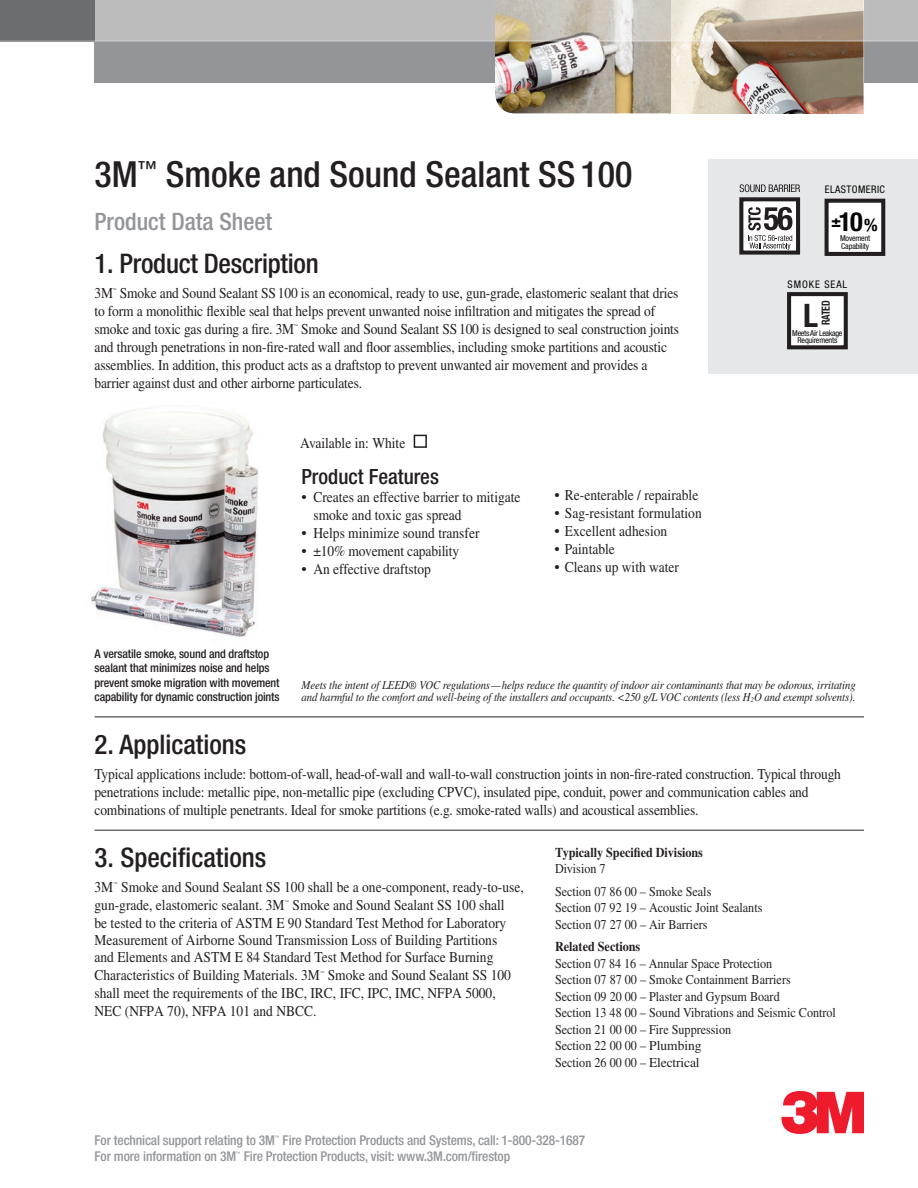
<style>
.page{position:relative;width:918px;height:1188px;background:#fff}
.page>*{position:absolute;margin:0;border:0;box-sizing:border-box;transform-origin:0 0}
.t1{font:500 condensed 36px "Helvetica Neue";color:#231f20}
.t2{font:700 condensed 32.4px "Helvetica Neue";color:#231f20}
.t3{font:500 condensed 27px "Helvetica Neue";color:#231f20}
.t4{font:700 condensed 26.4px "Helvetica Neue";color:#040503}
.t5{font:500 condensed 24px "Helvetica Neue";color:#939598}
.t6{font:500 condensed 21px "Helvetica Neue";color:#231f20}
.t7{font:15px/18px "Times";letter-spacing:-.01em;color:#231f20;scale:.9 1}
.t8{font:15px/18px "Times";letter-spacing:-.01em;color:#231f20}
.t9{font:13.5px/16.5px "Times";color:#231f20;scale:.9 1}
.t10{font:500 condensed 13.5px "Helvetica Neue";letter-spacing:-.01em;color:#939598}
.t11{font:700 13.5px "Times";color:#231f20;scale:.9 1}
.t12{font:italic 12px/12px "Times";letter-spacing:-.01em;color:#231f20;scale:.9 1}
.t13{font:500 condensed 12px/14.4px "Helvetica Neue";letter-spacing:-.01em;color:#231f20}
.t14{font:700 condensed 11.25px "Helvetica Neue";letter-spacing:-.03em;color:#231f20;scale:.88 1}
.t15{font:condensed 10.5px "Helvetica Neue";letter-spacing:.04em;color:#040503}
.t16{font:condensed 10.5px "Helvetica Neue";letter-spacing:.09em;color:#040503}
.t17{font:condensed 8.1px/7.5px "Helvetica Neue";letter-spacing:-.02em;color:#040503;text-align:center}
.t18{font:500 condensed 4.8px "Helvetica Neue";color:#939598}
.t19{font:4.2px "Times";color:#231f20;scale:.9 1}
.s1{font-size:16.8px}
.s2{font-size:17.4px}
</style>
<div class="page">
<div style="left:708px;top:159px;width:210px;height:214px;background:#e6e7e9"></div>
<div style="left:789px;top:294px;width:57px;height:53px;background:#fff"></div>
<div style="left:787px;top:292px;width:61px;height:57px;border:4px solid #231f20"></div>
<div style="left:827px;top:201px;width:56px;height:53px;background:#fff"></div>
<div style="left:825px;top:199px;width:60px;height:57px;border:4px solid #231f20"></div>
<div style="left:741px;top:199px;width:57px;height:54px;background:#fff"></div>
<div style="left:739px;top:197px;width:61px;height:58px;border:4px solid #231f20"></div>
<svg style="left:748px;top:207px;width:44px;height:43px"></svg>
<svg style="left:740px;top:184px;width:60px;height:8px"></svg>
<svg style="left:781px;top:1091px;width:83px;height:43px"></svg>
<hr style="left:95px;top:716px;width:769px;height:2px;background:#6c6d70">
<hr style="left:95px;top:830px;width:769px;height:1px;background:#6c6d70">
<div style="left:414px;top:435px;width:13px;height:13px;border:2px solid #231f20"></div>
<img style="left:91px;top:409px;width:168px;height:228px">
<div style="left:0;top:0;width:918px;height:41px;background:#bdbcbc"></div>
<div style="left:94px;top:41px;width:824px;height:42px;background:#939598"></div>
<div style="left:0;top:0;width:94px;height:41px;background:#6c6d70"></div>
<img style="left:671px;top:42px;width:192px;height:71px">
<img style="left:495px;top:42px;width:176px;height:71px">
<svg style="left:495px;top:0;width:368px;height:41px"></svg>
<hr style="left:0;top:41px;width:918px;height:1px;background:#fff">
<hr style="left:863px;top:0;width:1px;height:113px;background:#fff">
<h1 class="t1" style="left:95px;top:153px;width:539px">3M<sup>™</sup> Smoke and Sound Sealant SS 100</h1>
<h3 class="t5" style="left:95px;top:207px;width:179px">Product Data Sheet</h3>
<h3 class="t3" style="left:95px;top:248px;width:226px">1. Product Description</h3>
<p class="t7" style="left:95px;top:284px;width:22px">3M</p>
<p class="t19" style="left:113px;top:287px;width:6px">™</p>
<p class="t7" style="left:94px;top:284px;width:650px;text-indent:25px">Smoke and Sound Sealant SS 100 is an economical, ready to use, gun-grade, elastomeric sealant that dries to form a monolithic flexible seal that helps prevent unwanted noise infiltration and mitigates the spread of smoke and toxic gas during a fire. 3M</p>
<p class="t7" style="left:95px;top:320px;width:651px;text-indent:207px">Smoke and Sound Sealant SS 100 is designed to seal construction joints and through penetrations in non-fire-rated wall and floor assemblies, including smoke partitions and acoustic assemblies. In addition, this product acts as a draftstop to prevent unwanted air movement and provides a barrier against dust and other airborne particulates.</p>
<p class="t19" style="left:294px;top:323px;width:6px">™</p>
<p class="t7" style="left:300px;top:434px;width:118px">Available in: White</p>
<h3 class="t6" style="left:301px;top:464px;width:139px">Product Features</h3>
<p class="t8" style="left:313px;top:488px;width:209px;text-indent:-12px">• Creates an effective barrier to mitigate smoke and toxic gas spread</p>
<p class="t8" style="left:301px;top:524px;width:180px">• Helps minimize sound transfer</p>
<p class="t8" style="left:301px;top:542px;width:159px">• ±10% movement capability</p>
<p class="t8" style="left:301px;top:560px;width:131px">• An effective draftstop</p>
<p class="t8" style="left:554px;top:485px;width:145px">• Re-enterable / repairable</p>
<p class="t8" style="left:554px;top:503px;width:149px">• Sag-resistant formulation</p>
<p class="t8" style="left:554px;top:521px;width:114px">• Excellent adhesion</p>
<p class="t8" style="left:554px;top:539px;width:62px">• Paintable</p>
<p class="t8" style="left:554px;top:557px;width:126px">• Cleans up with water</p>
<p class="t15" style="left:825px;top:183px;width:62px">ELASTOMERIC</p>
<h3 class="t4" style="left:831px;top:206px;width:48px"><span class="s1">±</span>10<span class="s2">%</span></h3>
<p class="t17" style="left:840px;top:234px;width:32px;line-height:8.1px;text-align:left">Movement<br>Capability</p>
<p class="t16" style="left:788px;top:278px;width:61px">SMOKE SEAL</p>
<h2 class="t2" style="left:803px;top:296px;width:17px">L</h2>
<p class="t14" style="left:819px;top:325px;width:29px;rotate:-90deg">RATED</p>
<p class="t17" style="left:792px;top:329px;width:52px">Meets Air Leakage<br>Requirements</p>
<p class="t13" style="left:95px;top:646px;width:187px">A versatile smoke, sound and draftstop sealant that minimizes noise and helps prevent smoke migration with movement capability for dynamic construction joints</p>
<p class="t12" style="left:301px;top:679px;width:617px">Meets the intent of LEED® VOC regulations—helps reduce the quantity of indoor air contaminants that may be odorous, irritating and harmful to the comfort and well-being of the installers and occupants. &lt;250 g/L VOC contents (less H<sub>2</sub>O and exempt solvents).</p>
<h3 class="t3" style="left:95px;top:728px;width:153px">2. Applications</h3>
<p class="t7" style="left:95px;top:764px;width:831px">Typical applications include: bottom-of-wall, head-of-wall and wall-to-wall construction joints in non-fire-rated construction. Typical through penetrations include: metallic pipe, non-metallic pipe (excluding CPVC), insulated pipe, conduit, power and communication cables and combinations of multiple penetrants. Ideal for smoke partitions (e.g. smoke-rated walls) and acoustical assemblies.</p>
<h3 class="t3" style="left:95px;top:842px;width:173px">3. Specifications</h3>
<p class="t7" style="left:95px;top:878px;width:22px">3M</p>
<p class="t19" style="left:114px;top:881px;width:6px">™</p>
<p class="t7" style="left:95px;top:878px;width:478px;text-indent:27px">Smoke and Sound Sealant SS 100 shall be a one-component, ready-to-use, gun-grade, elastomeric sealant. 3M</p>
<p class="t7" style="left:95px;top:896px;width:459px;text-indent:198px">Smoke and Sound Sealant SS 100 shall be tested to the criteria of ASTM E 90 Standard Test Method for Laboratory Measurement of Airborne Sound Transmission Loss of Building Partitions and Elements and ASTM E 84 Standard Test Method for Surface Burning Characteristics of Building Materials. 3M</p>
<p class="t19" style="left:285px;top:899px;width:6px">™</p>
<p class="t7" style="left:95px;top:966px;width:464px;text-indent:233px">Smoke and Sound Sealant SS 100 shall meet the requirements of the IBC, IRC, IFC, IPC, IMC, NFPA 5000,<br>NEC (NFPA 70), NFPA 101 and NBCC.</p>
<p class="t19" style="left:321px;top:970px;width:6px">™</p>
<p class="t11" style="left:555px;top:844px;width:166px">Typically Specified Divisions</p>
<p class="t9" style="left:555px;top:857px;width:175px;line-height:22.5px">Division 7<br>Section 07 86 00 – Smoke Seals</p>
<p class="t9" style="left:555px;top:899px;width:232px">Section 07 92 19 – Acoustic Joint Sealants<br>Section 07 27 00 – Air Barriers</p>
<p class="t11" style="left:555px;top:938px;width:96px">Related Sections</p>
<p class="t9" style="left:555px;top:955px;width:314px">Section 07 84 16 – Annular Space Protection<br>Section 07 87 00 – Smoke Containment Barriers<br>Section 09 20 00 – Plaster and Gypsum Board<br>Section 13 48 00 – Sound Vibrations and Seismic Control Section 21 00 00 – Fire Suppression<br>Section 22 00 00 – Plumbing<br>Section 26 00 00 – Electrical</p>
<p class="t10" style="left:95px;top:1132px;width:182px">For technical support relating to 3M</p>
<p class="t18" style="left:275px;top:1134px;width:6px">™</p>
<p class="t10" style="left:283px;top:1132px;width:304px">Fire Protection Products and Systems, call: 1-800-328-1687</p>
<p class="t10" style="left:95px;top:1148px;width:143px">For more information on 3M</p>
<p class="t18" style="left:236px;top:1150px;width:6px">™</p>
<p class="t10" style="left:244px;top:1148px;width:268px">Fire Protection Products, visit: www.3M.com/firestop</p>
</div>
